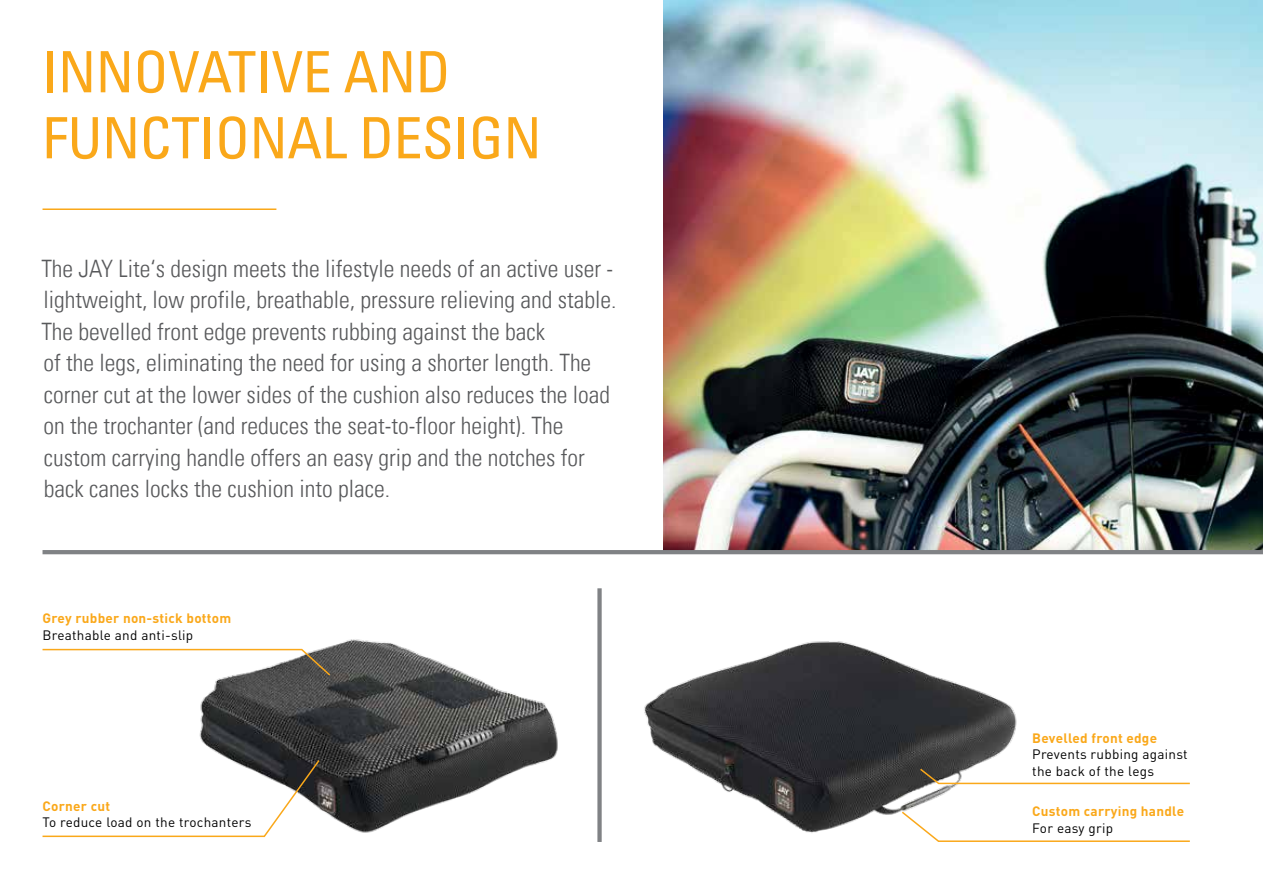
<style>
.page{position:relative;width:1263px;height:893px;background:#fff}
.page>*{position:absolute;margin:0;border:0;box-sizing:border-box;transform-origin:0 0}
.t1{font:condensed 57px/66px "Univers Com 57";letter-spacing:-.005em;color:#faa81a}
.t2{font:24px/31.5px "Univers Com 47 Light Cond";color:#58595b}
.t3{font:13.5px/16.5px "DINOT";letter-spacing:.02em;color:#000}
.t4{font:700 13.5px "DINOT";letter-spacing:.02em;color:#faa81a}
</style>
<div class="page">
<hr style="left:43px;top:208px;width:233px;height:2px;background:#faa81a">
<img style="left:144px;top:554px;width:340px;height:279px">
<img style="left:484px;top:554px;width:549px;height:279px">
<img style="left:663px;top:0;width:600px;height:550px">
<hr style="left:43px;top:550px;width:1220px;height:4px;background:#808285">
<div style="left:597px;top:588px;width:5px;height:254px;background:#808285"></div>
<svg style="left:918px;top:767px;width:272px;height:18px"></svg>
<svg style="left:900px;top:810px;width:290px;height:32px"></svg>
<svg style="left:42px;top:758px;width:279px;height:80px"></svg>
<svg style="left:42px;top:648px;width:290px;height:29px"></svg>
<h1 class="t1" style="left:43px;top:38px;width:500px">INNOVATIVE AND<br>FUNCTIONAL DESIGN</h1>
<p class="t2" style="left:41px;top:253px;width:577px">The JAY Lite‘s design meets the lifestyle needs of an active user - lightweight, low profile, breathable, pressure relieving and stable.<br>The bevelled front edge prevents rubbing against the back<br>of the legs, eliminating the need for using a shorter length. The corner cut at the lower sides of the cushion also reduces the load on the trochanter (and reduces the seat-to-floor height). The custom carrying handle offers an easy grip and the notches for back canes locks the cushion into place.</p>
<p class="t4" style="left:43px;top:610px;width:190px">Grey rubber non-stick bottom</p>
<p class="t3" style="left:43px;top:626px;width:152px">Breathable and anti-slip</p>
<p class="t4" style="left:43px;top:797px;width:69px">Corner cut</p>
<p class="t3" style="left:43px;top:814px;width:210px">To reduce load on the trochanters</p>
<p class="t4" style="left:1032px;top:729px;width:126px">Bevelled front edge</p>
<p class="t3" style="left:1032px;top:746px;width:157px">Prevents rubbing against the back of the legs</p>
<p class="t4" style="left:1032px;top:802px;width:153px">Custom carrying handle</p>
<p class="t3" style="left:1032px;top:819px;width:82px">For easy grip</p>
</div>
